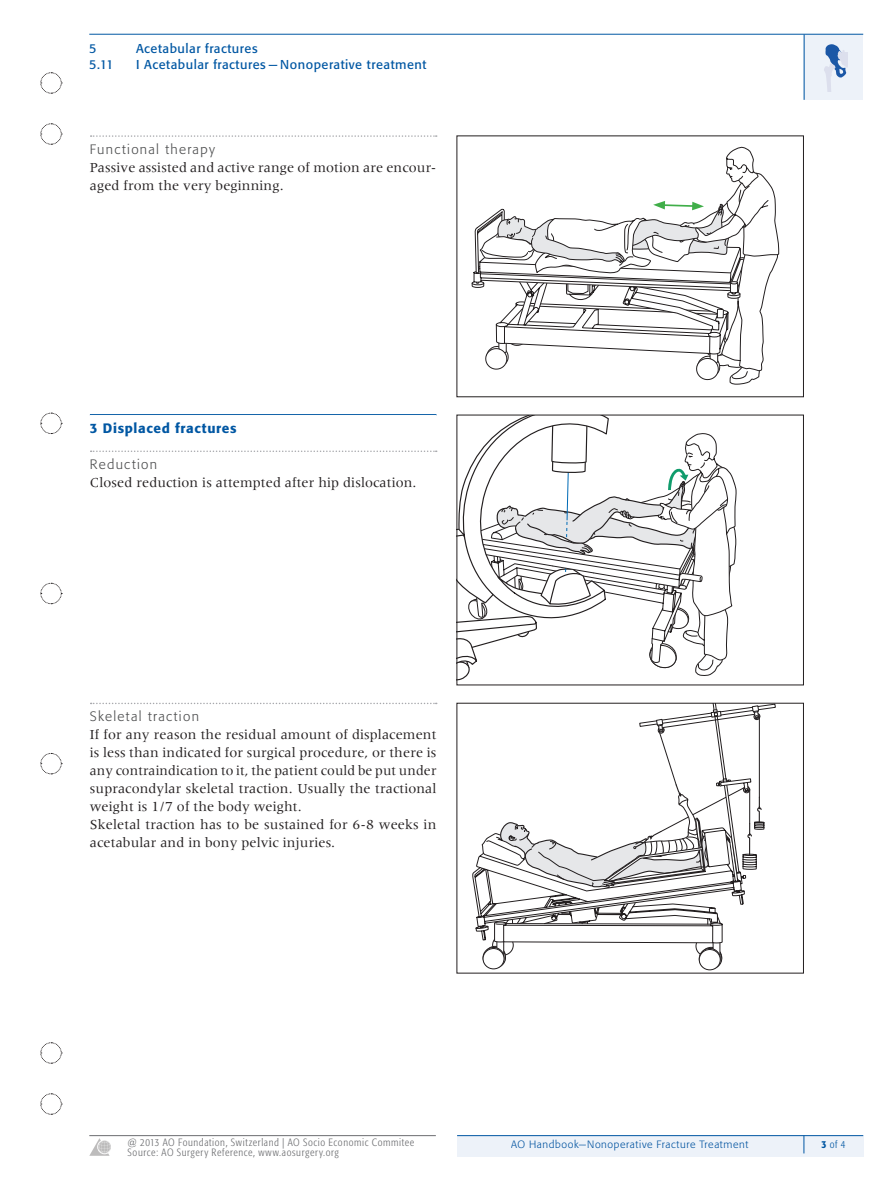
<style>
.page{position:relative;width:893px;height:1187px;background:#fff}
.page>*{position:absolute;margin:0;border:0;box-sizing:border-box;transform-origin:0 0}
.t1{font:14.25px/18px "Meridien LT Std";letter-spacing:.01em;color:#231f20}
.t2{font:300 13.5px "Formata BQ";letter-spacing:.095em;color:#4b4c4d}
.t3{font:500 13.5px "Formata BQ";letter-spacing:.05em;color:#0157a3}
.t4{font:12.75px "Formata BQ";letter-spacing:.04em;color:#0157a3}
.t5{font:300 condensed 10.5px "Formata BQ";letter-spacing:.055em;color:#6c6d70}
.t6{font:300 10.5px "Formata BQ";letter-spacing:.055em;color:#0157a3}
.t7{font:300 condensed 10.5px "Formata BQ";color:#0157a3}
.s1{font-weight:500}
</style>
<div class="page">
<div style="left:457px;top:1135px;width:406px;height:21px;background:#edf2f9"></div>
<div style="left:804px;top:34px;width:59px;height:66px;background:#edf2f9"></div>
<hr style="left:457px;top:1135px;width:406px;height:1px;background:#0157a3">
<hr style="left:89px;top:1135px;width:347px;height:1px;background:#6c6d70">
<svg style="left:803px;top:1135px;width:1px;height:18px"></svg>
<hr style="left:804px;top:34px;width:1px;height:66px;background:#0157a3">
<svg style="left:90px;top:1138px;width:21px;height:17px"></svg>
<hr style="left:89px;top:34px;width:774px;height:1px;background:#0157a3">
<svg style="left:824px;top:44px;width:24px;height:48px"></svg>
<svg style="left:91px;top:135px;width:346px;height:2px"></svg>
<hr style="left:90px;top:414px;width:346px;height:1px;background:#0157a3">
<svg style="left:91px;top:450px;width:346px;height:2px"></svg>
<svg style="left:91px;top:702px;width:346px;height:2px"></svg>
<svg style="left:471px;top:146px;width:308px;height:238px"></svg>
<svg style="left:459px;top:417px;width:278px;height:264px"></svg>
<div style="left:484px;top:945px;width:22px;height:22px;border:1px solid #231f20;border-radius:50%"></div>
<div style="left:484px;top:947px;width:22px;height:21px;border:1px solid #231f20;border-radius:50%"></div>
<div style="left:483px;top:948px;width:21px;height:20px;background:#fff;border-radius:50%"></div>
<div style="left:483px;top:948px;width:21px;height:21px;border:1px solid #231f20;border-radius:50%"></div>
<div style="left:700px;top:947px;width:22px;height:22px;border:1px solid #231f20;border-radius:50%"></div>
<div style="left:699px;top:948px;width:22px;height:21px;border:1px solid #231f20;border-radius:50%"></div>
<div style="left:699px;top:949px;width:21px;height:20px;background:#fff;border-radius:50%"></div>
<div style="left:699px;top:949px;width:22px;height:21px;border:1px solid #231f20;border-radius:50%"></div>
<svg style="left:472px;top:705px;width:304px;height:252px"></svg>
<svg style="left:40px;top:753px;width:22px;height:21px"></svg>
<svg style="left:40px;top:1093px;width:22px;height:21px"></svg>
<svg style="left:40px;top:412px;width:22px;height:22px"></svg>
<svg style="left:40px;top:72px;width:22px;height:22px"></svg>
<svg style="left:40px;top:582px;width:22px;height:22px"></svg>
<svg style="left:40px;top:123px;width:22px;height:22px"></svg>
<svg style="left:40px;top:1042px;width:22px;height:21px"></svg>
<p class="t4" style="left:89px;top:41px;width:9px">5</p>
<p class="t4" style="left:136px;top:41px;width:123px">Acetabular fractures</p>
<p class="t4" style="left:89px;top:56px;width:26px">5.11</p>
<p class="t4" style="left:136px;top:56px;width:292px">I Acetabular fractures — Nonoperative treatment</p>
<p class="t2" style="left:90px;top:141px;width:126px">Functional therapy</p>
<p class="t1" style="left:90px;top:158px;width:348px">Passive assisted and active range of motion are encour&shy;aged from the very beginning.</p>
<p class="t3" style="left:90px;top:420px;width:148px">3 Displaced fractures</p>
<p class="t2" style="left:90px;top:456px;width:69px">Reduction</p>
<p class="t1" style="left:90px;top:473px;width:328px">Closed reduction is attempted after hip dislocation.</p>
<p class="t2" style="left:90px;top:708px;width:111px">Skeletal traction</p>
<p class="t1" style="left:90px;top:725px;width:348px">If for any reason the residual amount of displacement is less than indicated for surgical procedure, or there is any contraindication to it, the patient could be put under supracondylar skeletal traction. Usually the tractional weight is 1/7 of the body weight.<br>Skeletal traction has to be sustained for 6-8 weeks in acetabular and in bony pelvic injuries.</p>
<p class="t5" style="left:128px;top:1135px;width:288px">@ 2013 AO Foundation, Switzerland | AO Socio Economic Commitee</p>
<p class="t6" style="left:511px;top:1138px;width:239px">AO Handbook—Nonoperative Fracture Treatment</p>
<p class="t5" style="left:128px;top:1146px;width:213px">Source: AO Surgery Reference, www.aosurgery.org</p>
<p class="t7" style="left:821px;top:1138px;width:25px"><span class="s1">3</span> of 4</p>
</div>
